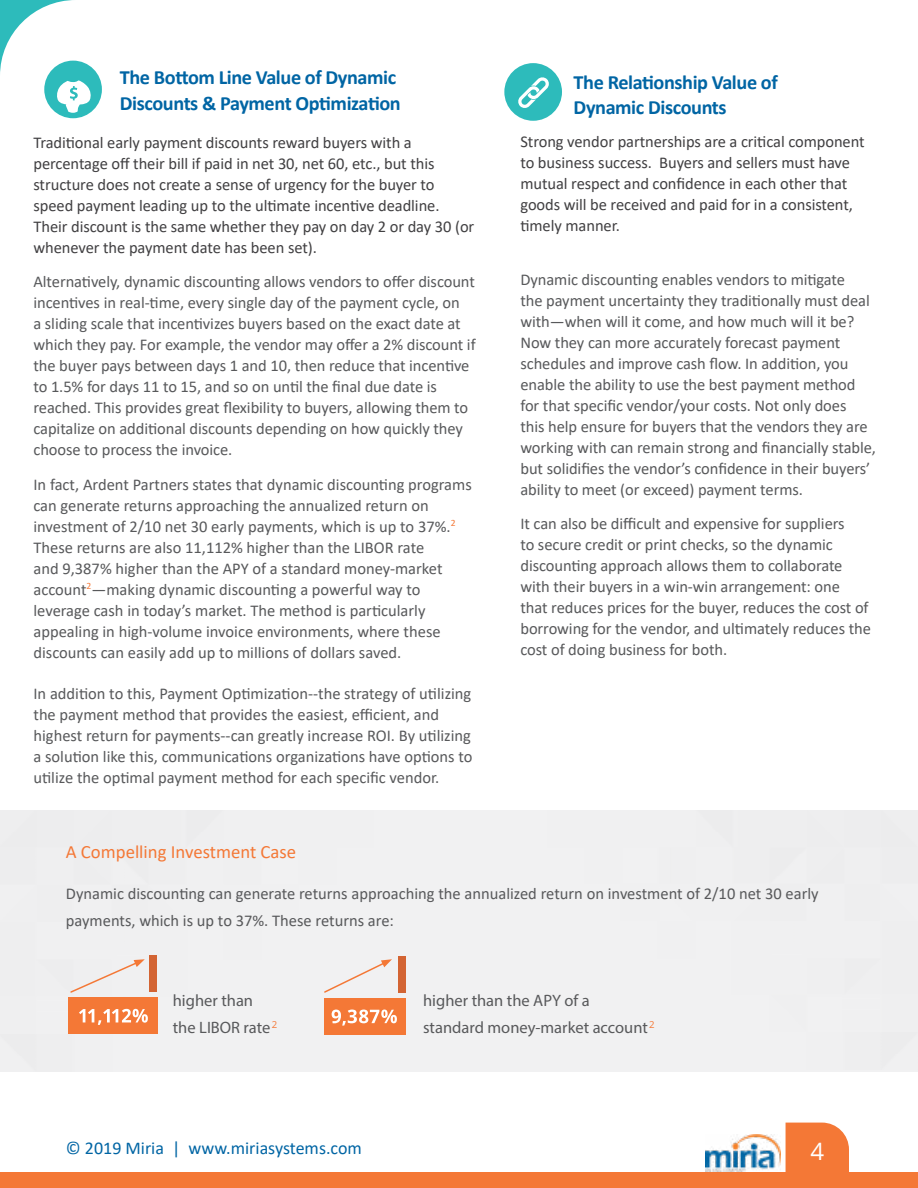
<style>
.page{position:relative;width:918px;height:1188px;background:#fff}
.page>*{position:absolute;margin:0;border:0;box-sizing:border-box;transform-origin:0 0}
.t1{font:24px "Open Sans";color:#fff}
.t2{font:700 20.25px/25.5px "Calibri";letter-spacing:-.02em;color:#0065a4}
.t3{font:18.75px "Calibri";color:#f47836}
.t4{font:18px "Calibri";color:#0065a4}
.t5{font:16.5px/21px "Calibri";letter-spacing:-.005em;color:#58595b}
.t6{font:16.5px/21px "Calibri";letter-spacing:-.005em;color:#414042}
.t7{font:16.5px/27px "Myriad Pro";color:#58595b}
</style>
<div class="page">
<div style="left:0;top:1172px;width:918px;height:16px;background:#f47836"></div>
<div style="left:786px;top:1123px;width:63px;height:49px;background:#f47836"></div>
<div style="left:0;top:810px;width:918px;height:261px;background:#f1f1f2"></div>
<div style="left:44px;top:61px;width:58px;height:57px;background:#2dbbbb;border-radius:50%"></div>
<div style="left:504px;top:63px;width:58px;height:58px;background:#2dbbbb;border-radius:50%"></div>
<svg style="left:518px;top:77px;width:31px;height:31px"></svg>
<svg style="left:0;top:0;width:91px;height:113px"></svg>
<div style="left:150px;top:955px;width:7px;height:37px;background:#d36433"></div>
<div style="left:68px;top:997px;width:89px;height:37px;background:#f47836"></div>
<svg style="left:79px;top:1009px;width:69px;height:16px"></svg>
<div style="left:398px;top:956px;width:8px;height:37px;background:#d36433"></div>
<div style="left:324px;top:998px;width:82px;height:37px;background:#f47836"></div>
<svg style="left:332px;top:1010px;width:65px;height:16px"></svg>
<svg style="left:70px;top:959px;width:75px;height:34px"></svg>
<svg style="left:324px;top:959px;width:68px;height:34px"></svg>
<img style="left:705px;top:1134px;width:75px;height:37px">
<p class="t2" style="left:120px;top:64px;width:282px">The Bottom Line Value of Dynamic<br>Discounts &amp; Payment Optimization</p>
<p class="t6" style="left:33px;top:131px;width:442px">Traditional early payment discounts reward buyers with a percentage off their bill if paid in net 30, net 60, etc., but this structure does not create a sense of urgency for the buyer to speed payment leading up to the ultimate incentive deadline.<br>Their discount is the same whether they pay on day 2 or day 30 (or whenever the payment date has been set).</p>
<p class="t5" style="left:33px;top:271px;width:444px">Alternatively, dynamic discounting allows vendors to offer discount incentives in real-time, every single day of the payment cycle, on<br>a sliding scale that incentivizes buyers based on the exact date at which they pay. For example, the vendor may offer a 2% discount if the buyer pays between days 1 and 10, then reduce that incentive to 1.5% for days 11 to 15, and so on until the final due date is reached. This provides great flexibility to buyers, allowing them to capitalize on additional discounts depending on how quickly they choose to process the invoice.</p>
<p class="t5" style="left:33px;top:473px;width:440px">In fact, Ardent Partners states that dynamic discounting programs can generate returns approaching the annualized return on investment of 2/10 net 30 early payments, which is up to 37%.<sup>2<br></sup>These returns are also 11,112% higher than the LIBOR rate<br>and 9,387% higher than the APY of a standard money-market account<sup>2</sup>—making dynamic discounting a powerful way to leverage cash in today’s market. The method is particularly appealing in high-volume invoice environments, where these discounts can easily add up to millions of dollars saved.</p>
<p class="t5" style="left:33px;top:683px;width:441px">In addition to this, Payment Optimization--the strategy of utilizing the payment method that provides the easiest, efficient, and highest return for payments--can greatly increase ROI. By utilizing a solution like this, communications organizations have options to utilize the optimal payment method for each specific vendor.</p>
<p class="t2" style="left:574px;top:69px;width:206px">The Relationship Value of<br>Dynamic Discounts</p>
<p class="t6" style="left:520px;top:130px;width:346px">Strong vendor partnerships are a critical component to business success. Buyers and sellers must have mutual respect and confidence in each other that goods will be received and paid for in a consistent, timely manner.</p>
<p class="t5" style="left:520px;top:268px;width:357px">Dynamic discounting enables vendors to mitigate<br>the payment uncertainty they traditionally must deal with—when will it come, and how much will it be?<br>Now they can more accurately forecast payment schedules and improve cash flow. In addition, you enable the ability to use the best payment method for that specific vendor/your costs. Not only does<br>this help ensure for buyers that the vendors they are working with can remain strong and financially stable, but solidifies the vendor’s confidence in their buyers’ ability to meet (or exceed) payment terms.</p>
<p class="t5" style="left:520px;top:513px;width:352px">It can also be difficult and expensive for suppliers<br>to secure credit or print checks, so the dynamic discounting approach allows them to collaborate with their buyers in a win-win arrangement: one that reduces prices for the buyer, reduces the cost of borrowing for the vendor, and ultimately reduces the cost of doing business for both.</p>
<p class="t3" style="left:66px;top:839px;width:232px">A Compelling Investment Case</p>
<p class="t5" style="left:66px;top:880px;width:754px;line-height:27px">Dynamic discounting can generate returns approaching the annualized return on investment of 2/10 net 30 early payments, which is up to 37%. These returns are:</p>
<p class="t7" style="left:173px;top:987px;width:106px">higher than the LIBOR rate<sup>2</sup></p>
<p class="t7" style="left:423px;top:987px;width:233px">higher than the APY of a standard money-market account<sup>2</sup></p>
<p class="t4" style="left:66px;top:1135px;width:298px">© 2019 Miria | www.miriasystems.com</p>
<h1 class="t1" style="left:810px;top:1135px;width:15px">4</h1>
</div>
